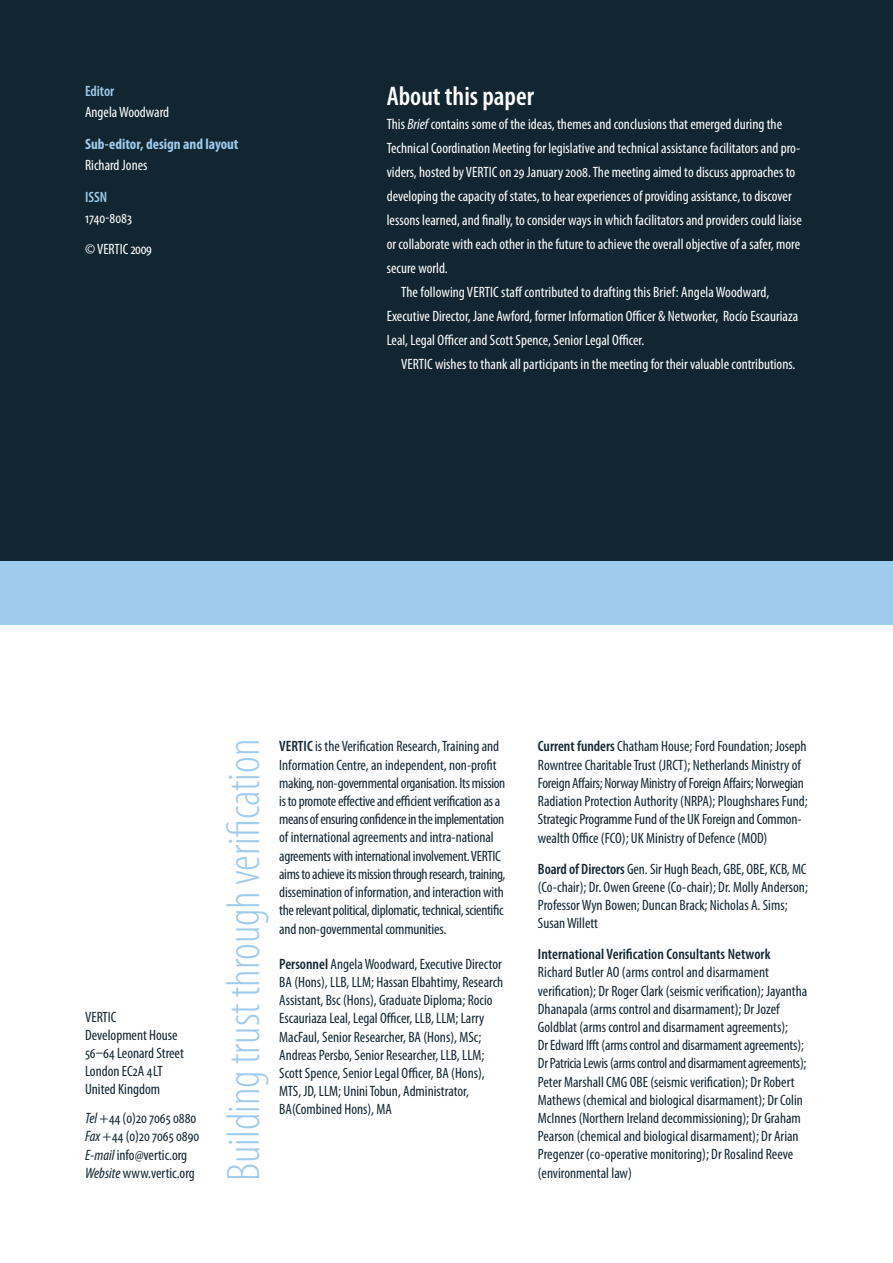
<style>
.page{position:relative;width:893px;height:1263px;background:#fff}
.page>*{position:absolute;margin:0;border:0;box-sizing:border-box;transform-origin:0 0}
.t1{font:300 condensed 47.25px "Myriad Pro";color:#9fcbec}
.t2{font:600 condensed 27px "Myriad Pro";color:#fff}
.t3{font:condensed 15px/18.1px "Myriad Pro";color:#122632}
.t4{font:condensed 15px/31.7px "Myriad Pro";color:#fff}
.t5{font:condensed 15px/18.1px "Myriad Pro";letter-spacing:-.02em;color:#122632}
.t6{font:600 condensed 15px "Myriad Pro";letter-spacing:.005em;color:#122632}
.t7{font:700 condensed 15px "Myriad Pro";color:#9fcbec}
.t8{font:600 condensed 15px "Myriad Pro";color:#9fcbec}
.s1{font-style:italic}
.s2{font-weight:600}
</style>
<div class="page">
<div style="left:0;top:0;width:893px;height:605px;background:#122632"></div>
<div style="left:0;top:561px;width:893px;height:64px;background:#9fcbec"></div>
<p class="t8" style="left:85px;top:83px;width:31px">Editor</p>
<p class="t4" style="left:85px;top:96px;width:86px">Angela Woodward</p>
<p class="t7" style="left:85px;top:135px;width:155px">Sub-editor, design and layout</p>
<p class="t4" style="left:85px;top:149px;width:64px">Richard Jones</p>
<p class="t8" style="left:85px;top:188px;width:24px">ISSN</p>
<p class="t4" style="left:85px;top:202px;width:68px">1740-8083<br>© VERTIC 2009</p>
<h2 class="t2" style="left:387px;top:82px;width:149px">About this paper</h2>
<p class="t4" style="left:387px;top:108px;width:397px">This <span class="s1">Brief</span> contains some of the ideas, themes and conclusions that emerged during the</p>
<p class="t4" style="left:387px;top:132px;width:415px">Technical Coordination Meeting for legislative and technical assistance facilitators and pro-</p>
<p class="t4" style="left:387px;top:156px;width:410px">viders, hosted by VERTIC on 29 January 2008. The meeting aimed to discuss approaches to</p>
<p class="t4" style="left:387px;top:180px;width:407px">developing the capacity of states, to hear experiences of providing assistance, to discover</p>
<p class="t4" style="left:387px;top:204px;width:417px">lessons learned, and finally, to consider ways in which facilitators and providers could liaise</p>
<p class="t4" style="left:387px;top:228px;width:415px">or collaborate with each other in the future to achieve the overall objective of a safer, more</p>
<p class="t4" style="left:387px;top:252px;width:62px">secure world.</p>
<p class="t4" style="left:401px;top:276px;width:369px">The following VERTIC staff contributed to drafting this Brief: Angela Woodward,</p>
<p class="t4" style="left:387px;top:300px;width:413px">Executive Director, Jane Awford, former Information Officer &amp; Networker, Rocío Escauriaza</p>
<p class="t4" style="left:387px;top:324px;width:259px">Leal, Legal Officer and Scott Spence, Senior Legal Officer.</p>
<p class="t4" style="left:401px;top:348px;width:396px">VERTIC wishes to thank all participants in the meeting for their valuable contributions.</p>
<p class="t3" style="left:85px;top:1007px;width:100px">VERTIC<br>Development House<br>56–64 Leonard Street<br>London EC2A 4LT<br>United Kingdom</p>
<p class="t3" style="left:85px;top:1109px;width:116px"><span class="s1">Tel</span> +44 (0)20 7065 0880<br><span class="s1">Fax</span> +44 (0)20 7065 0890<br><span class="s1">E-mail</span> info@vertic.org<br><span class="s1">Website</span> www.vertic.org</p>
<h1 class="t1" style="left:218px;top:1181px;width:444px;rotate:-90deg">Buildingtrust throughverification</h1>
<p class="t5" style="left:279px;top:737px;width:228px"><span class="s2">VERTIC</span> is the Verification Research, Training and Information Centre, an independent, non-profit making, non-governmental organisation. Its mission is to promote effective and efficient verification as a means of ensuring confidence in the implementation of international agreements and intra-national agreements with international involvement. VERTIC aims to achieve its mission through research, training, dissemination of information, and interaction with the relevant political, diplomatic, technical, scientific and non-governmental communities.</p>
<p class="t3" style="left:279px;top:954px;width:226px"><span class="s2">Personnel</span> Angela Woodward, Executive Director BA (Hons), LLB, LLM; Hassan Elbahtimy, Research Assistant, Bsc (Hons), Graduate Diploma; Rocio Escauriaza Leal, Legal Officer, LLB, LLM; Larry MacFaul, Senior Researcher, BA (Hons), MSc; Andreas Persbo, Senior Researcher, LLB, LLM; Scott Spence, Senior Legal Officer, BA (Hons), MTS, JD, LLM; Unini Tobun, Administrator, BA(Combined Hons), MA</p>
<p class="t3" style="left:538px;top:737px;width:271px"><span class="s2">Current funders</span> Chatham House; Ford Foundation; Joseph Rowntree Charitable Trust (JRCT); Netherlands Ministry of Foreign Affairs; Norway Ministry of Foreign Affairs; Norwegian Radiation Protection Authority (NRPA); Ploughshares Fund; Strategic Programme Fund of the UK Foreign and Common-- wealth Office (FCO); UK Ministry of Defence (MOD)</p>
<p class="t3" style="left:538px;top:859px;width:271px"><span class="s2">Board of Directors</span> Gen. Sir Hugh Beach, GBE, OBE, KCB, MC (Co-chair); Dr. Owen Greene (Co-chair); Dr. Molly Anderson; Professor Wyn Bowen; Duncan Brack; Nicholas A. Sims; Susan Willett</p>
<p class="t6" style="left:538px;top:946px;width:234px">International Verification Consultants Network</p>
<p class="t3" style="left:538px;top:963px;width:271px">Richard Butler AO (arms control and disarmament verification); Dr Roger Clark (seismic verification); Jayantha Dhanapala (arms control and disarmament); Dr Jozef Goldblat (arms control and disarmament agreements);<br>Dr Edward Ifft (arms control and disarmament agreements); Dr Patricia Lewis (arms control and disarmament agreements); Peter Marshall CMG OBE (seismic verification); Dr Robert Mathews (chemical and biological disarmament); Dr Colin McInnes (Northern Ireland decommissioning); Dr Graham Pearson (chemical and biological disarmament); Dr Arian Pregenzer (co-operative monitoring); Dr Rosalind Reeve (environmental law)</p>
</div>
